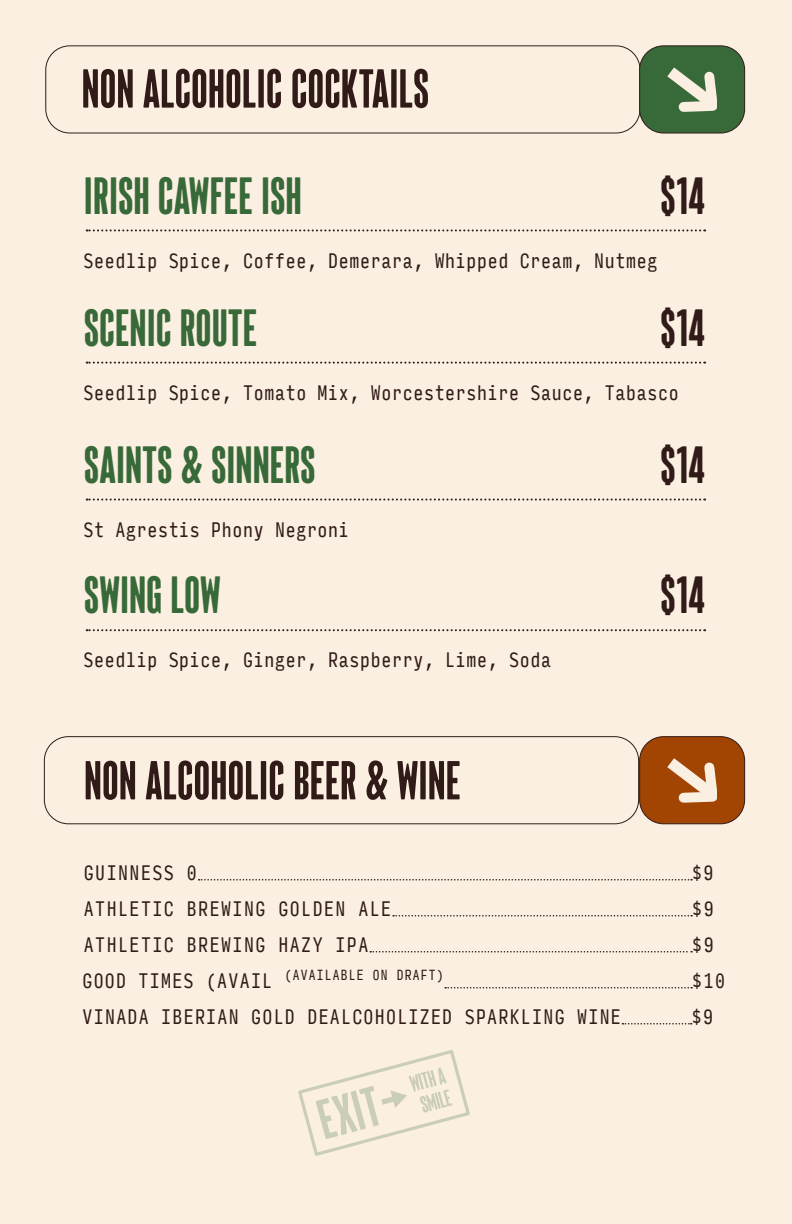
<style>
.page{position:relative;width:792px;height:1224px;background:#faefe1}
.page>*{position:absolute;margin:0;border:0;box-sizing:border-box;transform-origin:0 0}
.t1{font:44px "Sherman Display";letter-spacing:.03em;color:#386938}
.t2{font:44px "Sherman Display";letter-spacing:.025em;color:#311b18}
.t3{font:20px "Input Mono Compressed";color:#311b18}
.t4{font:20px "Input Mono Compressed";letter-spacing:.04em;color:#311b18}
.t5{font:20px "Input Mono Compressed";letter-spacing:.03em;color:#311b18}
.t6{font:14px "Input Mono Compressed";letter-spacing:.04em;color:#311b18}
.s1{font-size:20px}
</style>
<div class="page">
<div style="left:45px;top:45px;width:596px;height:89px;border:1px solid #311b18;border-radius:24px"></div>
<div style="left:640px;top:46px;width:105px;height:87px;background:#386938;border-radius:24px"></div>
<div style="left:639px;top:45px;width:106px;height:89px;border:1px solid #311b18;border-radius:24px"></div>
<div style="left:640px;top:737px;width:105px;height:87px;background:#a24502;border-radius:24px"></div>
<div style="left:639px;top:736px;width:106px;height:88px;border:1px solid #311b18;border-radius:24px"></div>
<svg style="left:667px;top:67px;width:50px;height:44px"></svg>
<svg style="left:667px;top:758px;width:50px;height:44px"></svg>
<svg style="left:83px;top:69px;width:345px;height:39px"></svg>
<div style="left:44px;top:736px;width:595px;height:88px;border:1px solid #311b18;border-radius:24px"></div>
<svg style="left:199px;top:879px;width:493px;height:2px"></svg>
<svg style="left:393px;top:915px;width:299px;height:2px"></svg>
<svg style="left:370px;top:951px;width:322px;height:2px"></svg>
<svg style="left:445px;top:987px;width:247px;height:2px"></svg>
<svg style="left:622px;top:1023px;width:70px;height:2px"></svg>
<svg style="left:87px;top:229px;width:618px;height:2px"></svg>
<svg style="left:87px;top:362px;width:618px;height:2px"></svg>
<svg style="left:87px;top:499px;width:618px;height:2px"></svg>
<svg style="left:87px;top:629px;width:618px;height:2px"></svg>
<svg style="left:298px;top:1050px;width:172px;height:106px"></svg>
<svg style="left:86px;top:760px;width:374px;height:40px"></svg>
<h1 class="t1" style="left:85px;top:163px;width:218px">IRISH CAWFEEISH</h1>
<h1 class="t2" style="left:661px;top:163px;width:46px">$14</h1>
<p class="t3" style="left:83px;top:242px;width:576px">Seedlip Spice, Coffee, Demerara, Whipped Cream, Nutmeg</p>
<h1 class="t1" style="left:85px;top:296px;width:31px">SCENIC</h1>
<h1 class="t1" style="left:180px;top:296px;width:63px">ROUTE</h1>
<h1 class="t2" style="left:661px;top:296px;width:46px">$14</h1>
<p class="t3" style="left:83px;top:374px;width:597px">Seedlip Spice, Tomato Mix, Worcestershire Sauce, Tabasco</p>
<h1 class="t1" style="left:85px;top:432px;width:31px">SAINTS</h1>
<h1 class="t1" style="left:181px;top:432px;width:62px">&amp; SINNERS</h1>
<h1 class="t2" style="left:661px;top:432px;width:46px">$14</h1>
<p class="t3" style="left:83px;top:511px;width:267px">St Agrestis Phony Negroni</p>
<h1 class="t1" style="left:85px;top:563px;width:119px">SWING LOW</h1>
<h1 class="t2" style="left:661px;top:563px;width:46px">$14</h1>
<p class="t3" style="left:83px;top:642px;width:470px">Seedlip Spice, Ginger, Raspberry, Lime, Soda</p>
<p class="t4" style="left:84px;top:854px;width:115px">GUINNESS 0</p>
<p class="t3" style="left:692px;top:854px;width:24px">$9</p>
<p class="t4" style="left:84px;top:890px;width:310px">ATHLETIC BREWING GOLDEN ALE</p>
<p class="t3" style="left:692px;top:890px;width:24px">$9</p>
<p class="t4" style="left:84px;top:926px;width:287px">ATHLETIC BREWING HAZY IPA</p>
<p class="t3" style="left:692px;top:926px;width:24px">$9</p>
<p class="t6" style="left:82px;top:962px;width:363px"><span class="s1">GOOD TIMES (AVAIL</span> (AVAILABLE ON DRAFT)</p>
<p class="t3" style="left:692px;top:962px;width:35px">$10</p>
<p class="t5" style="left:82px;top:998px;width:540px">VINADA IBERIAN GOLD DEALCOHOLIZED SPARKLING WINE</p>
<p class="t3" style="left:692px;top:998px;width:23px">$9</p>
</div>
